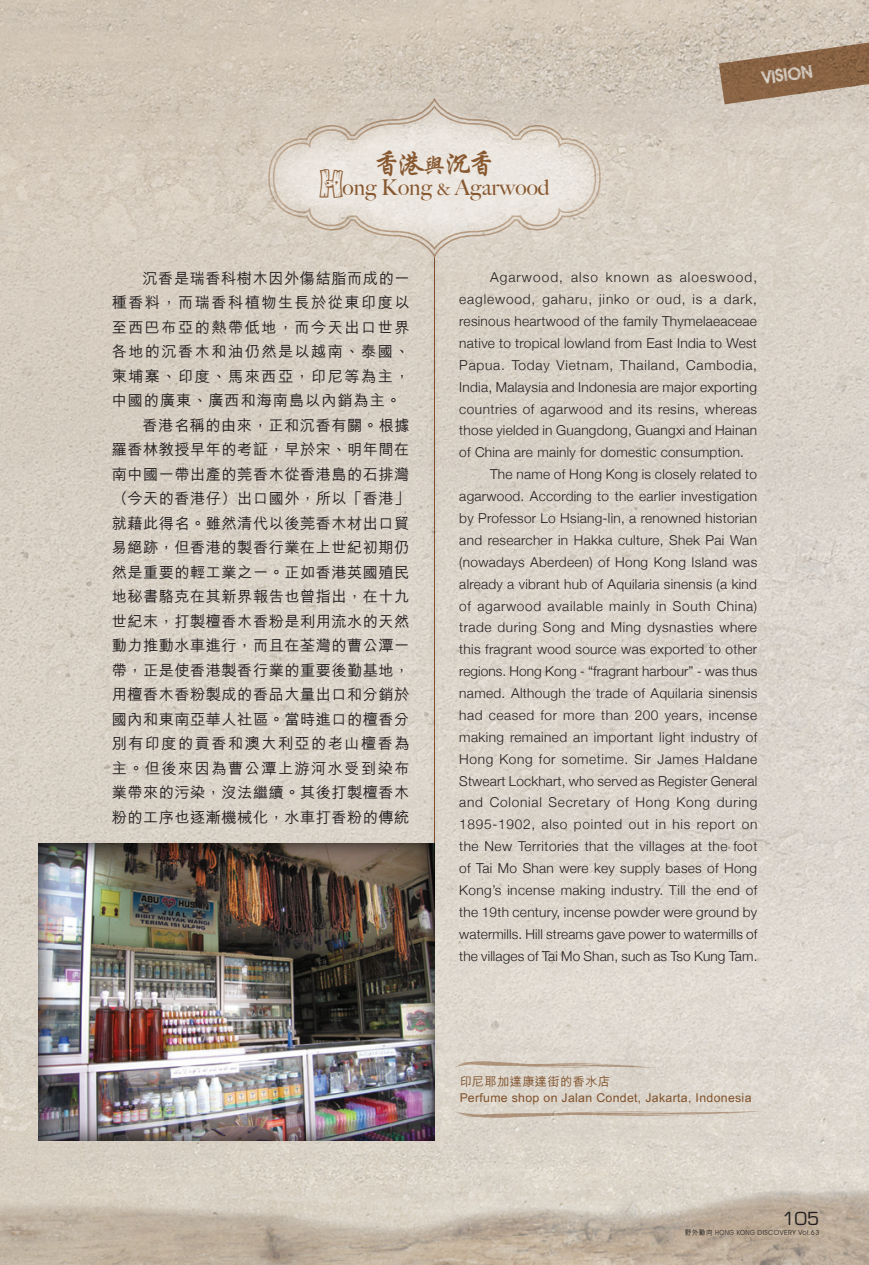
<style>
.page{position:relative;width:869px;height:1265px;background:#fff}
.page>*{position:absolute;margin:0;border:0;box-sizing:border-box;transform-origin:0 0}
.t1{font:700 29.75px "C Xing Kai";color:#946237}
.t2{font:500 21.88px "Big Caslon";color:#946237}
.t3{font:600 17.5px "Avant Garde IT Cby BT";color:#fff}
.t4{font:17.5px "Eurostile";color:#231f20}
.t5{font:500 15.22px "M Hei";letter-spacing:.03em;color:#231f20}
.t6{font:500 15.22px "M Hei";letter-spacing:.09em;color:#231f20}
.t7{font:500 15.22px "M Hei";letter-spacing:.06em;color:#231f20}
.t8{font:300 13.65px "Helvetica Neue";letter-spacing:.02em;color:#231f20}
.t9{font:300 13.65px "Helvetica Neue";letter-spacing:.055em;color:#231f20}
.t10{font:300 13.65px "Helvetica Neue";letter-spacing:.045em;color:#231f20}
.t11{font:300 13.65px "Helvetica Neue";letter-spacing:.05em;color:#231f20}
.t12{font:300 13.65px "Helvetica Neue";letter-spacing:.065em;color:#231f20}
.t13{font:300 13.65px "Helvetica Neue";letter-spacing:.04em;color:#231f20}
.t14{font:300 13.65px "Helvetica Neue";letter-spacing:.075em;color:#231f20}
.t15{font:500 12.25px/15.8px "M Hei";letter-spacing:.03em;color:#946237}
.t16{font:7px "Avant Garde IT Cby BT";letter-spacing:.06em;color:#231f20;scale:.9 1}
.s1{font-size:24.5px}
.s2{font-family:"Drift Wood";font-weight:400;font-size:35px}
.s3{font-size:15.75px}
.s4{font-family:"M Hei HK";font-weight:500}
</style>
<div class="page">
<img style="left:0;top:0;width:868px;height:1183px">
<img style="left:39px;top:843px;width:395px;height:298px">
<svg style="left:258px;top:89px;width:349px;height:172px;background:#d4cabe"></svg>
<svg style="left:266px;top:96px;width:336px;height:164px;background:#ded6cb"></svg>
<div style="left:428px;top:253px;width:12px;height:661px;background:#231f20;opacity:.5"></div>
<hr style="left:434px;top:257px;width:1px;height:652px;background:#946237">
<div style="left:0;top:1183px;width:868px;height:82px;background:#dbd3c7"></div>
<img style="left:0;top:1189px;width:868px;height:76px">
<svg style="left:455px;top:1061px;width:199px;height:7px"></svg>
<svg style="left:455px;top:1111px;width:308px;height:7px;background:#cbbdaf"></svg>
<svg style="left:718px;top:39px;width:150px;height:65px;background:#a38870"></svg>
<h1 class="t1" style="left:372px;top:149px;width:126px">香港<span class="s1">與</span>沉香</h1>
<h2 class="t2" style="left:319px;top:174px;width:232px"><span class="s2">H</span>ong Kong <span class="s3">&amp;</span> Agarwood</h2>
<p class="t3" style="left:760px;top:68px;width:53px;rotate:-8deg">Vision</p>
<p class="t5" style="left:142px;top:270px;width:268px">沉香是瑞香科樹木因外傷結脂而成的一</p>
<p class="t6" style="left:112px;top:295px;width:299px">種香料，而瑞香科植物生長於從東印度以</p>
<p class="t6" style="left:112px;top:319px;width:299px">至西巴布亞的熱帶低地，而今天出口世界</p>
<p class="t6" style="left:112px;top:344px;width:299px">各地的沉香木和油仍然是以越南、泰國、</p>
<p class="t6" style="left:112px;top:368px;width:299px">柬埔寨、印度、馬來西亞，印尼等為主，</p>
<p class="t7" style="left:112px;top:393px;width:291px">中國的廣東、廣西和海南島以內銷為主。</p>
<p class="t5" style="left:142px;top:417px;width:268px">香港名稱的由來，正和沉香有關。根據</p>
<p class="t5" style="left:112px;top:442px;width:299px">羅香林教授早年的考証，早於宋、明年間在</p>
<p class="t5" style="left:112px;top:466px;width:299px">南中國一帶出產的莞香木從香港島的石排灣</p>
<p class="t5" style="left:112px;top:491px;width:299px">（今天的香港仔）出口國外，所以「香港」</p>
<p class="t5" style="left:112px;top:515px;width:299px">就藉此得名。雖然清代以後莞香木材出口貿</p>
<p class="t5" style="left:112px;top:540px;width:299px">易絕跡，但香港的製香行業在上世紀初期仍</p>
<p class="t5" style="left:112px;top:564px;width:299px">然是重要的輕工業之一。正如香港英國殖民</p>
<p class="t5" style="left:112px;top:589px;width:299px">地秘書駱克在其新界報告也曾指出，在十九</p>
<p class="t5" style="left:112px;top:613px;width:299px">世紀末，打製檀香木香粉是利用流水的天然</p>
<p class="t5" style="left:112px;top:638px;width:299px">動力推動水車進行，而且在荃灣的曹公潭一</p>
<p class="t5" style="left:112px;top:662px;width:299px">帶，正是使香港製香行業的重要後勤基地，</p>
<p class="t5" style="left:112px;top:687px;width:299px">用檀香木香粉製成的香品大量出口和分銷於</p>
<p class="t5" style="left:112px;top:711px;width:299px">國內和東南亞華人社區。當時進口的檀香分</p>
<p class="t6" style="left:112px;top:736px;width:299px">別有印度的貢香和澳大利亞的老山檀香為</p>
<p class="t6" style="left:112px;top:760px;width:299px">主。但後來因為曹公潭上游河水受到染布</p>
<p class="t5" style="left:112px;top:785px;width:299px">業帶來的污染，沒法繼續。其後打製檀香木</p>
<p class="t5" style="left:112px;top:809px;width:299px">粉的工序也逐漸機械化，水車打香粉的傳統</p>
<p class="t14" style="left:490px;top:269px;width:268px">Agarwood, also known as aloeswood,</p>
<p class="t12" style="left:459px;top:291px;width:299px">eaglewood, gaharu, jinko or oud, is a dark,</p>
<p class="t8" style="left:459px;top:313px;width:299px">resinous heartwood of the family Thymelaeaceae</p>
<p class="t8" style="left:459px;top:335px;width:299px">native to tropical lowland from East India to West</p>
<p class="t9" style="left:459px;top:357px;width:299px">Papua. Today Vietnam, Thailand, Cambodia,</p>
<p class="t8" style="left:459px;top:379px;width:299px">India, Malaysia and Indonesia are major exporting</p>
<p class="t8" style="left:459px;top:400px;width:299px">countries of agarwood and its resins, whereas</p>
<p class="t8" style="left:459px;top:422px;width:299px">those yielded in Guangdong, Guangxi and Hainan</p>
<p class="t8" style="left:459px;top:444px;width:286px">of China are mainly for domestic consumption.</p>
<p class="t8" style="left:490px;top:466px;width:268px">The name of Hong Kong is closely related to</p>
<p class="t8" style="left:459px;top:488px;width:299px">agarwood. According to the earlier investigation</p>
<p class="t8" style="left:459px;top:510px;width:299px">by Professor Lo Hsiang-lin, a renowned historian</p>
<p class="t8" style="left:459px;top:532px;width:299px">and researcher in Hakka culture, Shek Pai Wan</p>
<p class="t8" style="left:459px;top:554px;width:299px">(nowadays Aberdeen) of Hong Kong Island was</p>
<p class="t8" style="left:459px;top:575px;width:299px">already a vibrant hub of Aquilaria sinensis (a kind</p>
<p class="t10" style="left:459px;top:597px;width:299px">of agarwood available mainly in South China)</p>
<p class="t8" style="left:459px;top:619px;width:299px">trade during Song and Ming dysnasties where</p>
<p class="t8" style="left:459px;top:641px;width:299px">this fragrant wood source was exported to other</p>
<p class="t8" style="left:459px;top:663px;width:299px">regions. Hong Kong - “fragrant harbour” - was thus</p>
<p class="t8" style="left:459px;top:685px;width:299px">named. Although the trade of Aquilaria sinensis</p>
<p class="t13" style="left:459px;top:707px;width:299px">had ceased for more than 200 years, incense</p>
<p class="t8" style="left:459px;top:729px;width:299px">making remained an important light industry of</p>
<p class="t10" style="left:459px;top:750px;width:299px">Hong Kong for sometime. Sir James Haldane</p>
<p class="t8" style="left:459px;top:772px;width:299px">Stweart Lockhart, who served as Register General</p>
<p class="t9" style="left:459px;top:794px;width:299px">and Colonial Secretary of Hong Kong during</p>
<p class="t11" style="left:459px;top:816px;width:299px">1895-1902, also pointed out in his report on</p>
<p class="t8" style="left:459px;top:838px;width:299px">the New Territories that the villages at the foot</p>
<p class="t8" style="left:459px;top:860px;width:299px">of Tai Mo Shan were key supply bases of Hong</p>
<p class="t8" style="left:459px;top:882px;width:299px">Kong’s incense making industry. Till the end of</p>
<p class="t8" style="left:459px;top:904px;width:299px">the 19th century, incense powder were ground by</p>
<p class="t8" style="left:459px;top:926px;width:299px">watermills. Hill streams gave power to watermills of</p>
<p class="t8" style="left:459px;top:947px;width:299px">the villages of Tai Mo Shan, such as Tso Kung Tam.</p>
<p class="t15" style="left:459px;top:1074px;width:293px">印尼耶加達康達街的香水店<br>Perfume shop on Jalan Condet, Jakarta, Indonesia</p>
<p class="t4" style="left:782px;top:1208px;width:38px">105</p>
<p class="t16" style="left:684px;top:1228px;width:151px"><span class="s4">野外動向</span> HONG KONG DISCOVERY Vol.63</p>
</div>
